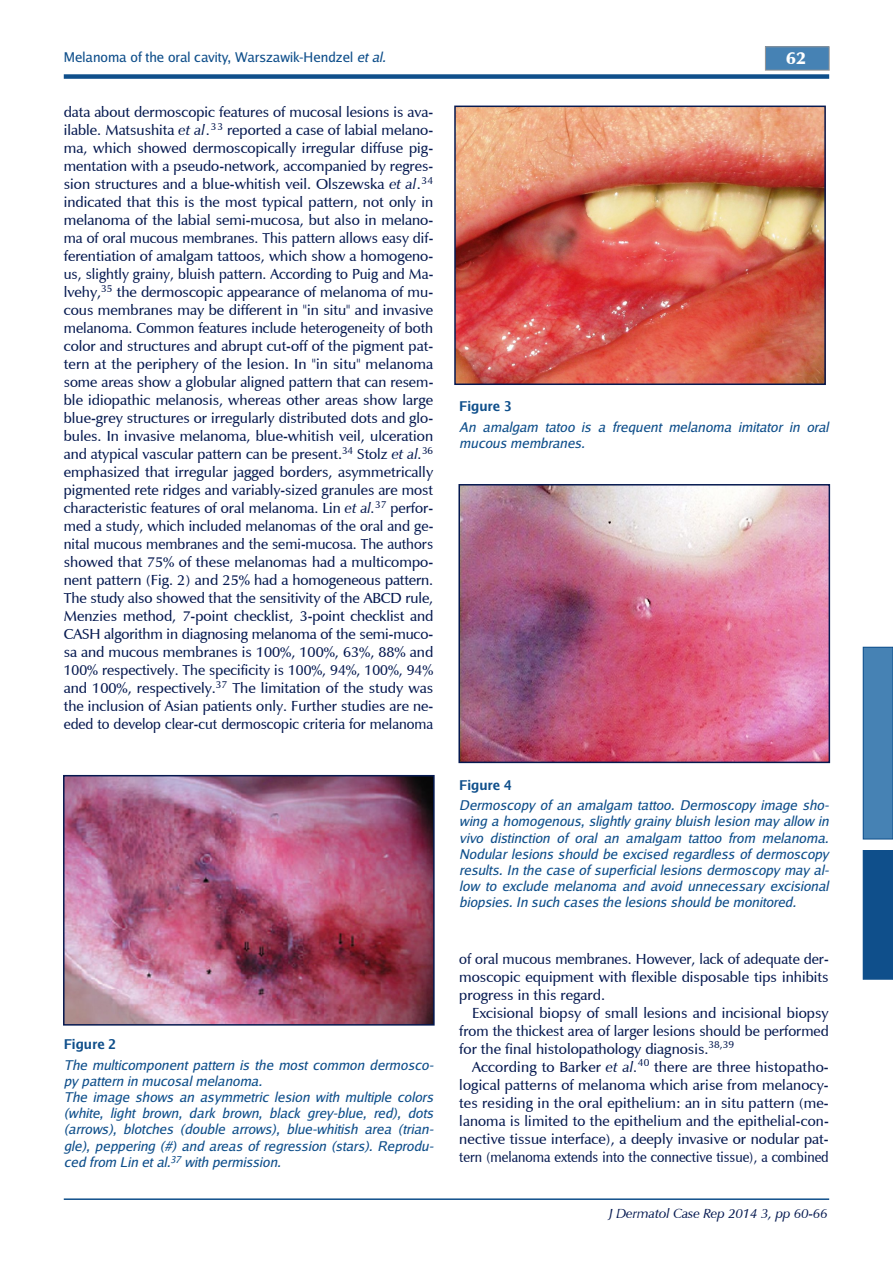
<style>
.page{position:relative;width:893px;height:1263px;background:#fff}
.page>*{position:absolute;margin:0;border:0;box-sizing:border-box;transform-origin:0 0}
.t1{font:700 18px "Mg Open Cosmetica";color:#fff}
.t2{font:15px/18px "Mg Open Cosmetica";color:#051950;text-align:justify}
.t3{font:italic 13.5px/16.2px "Luxi Sans";color:#0f4f8b}
.t4{font:13.5px "Luxi Sans";color:#0f4f8b}
.t5{font:italic 13.5px "Mg Open Cosmetica";color:#051950}
.t6{font:700 13.5px "Luxi Sans";color:#0f4f8b}
.s1{font-style:italic}
</style>
<div class="page">
<div style="left:64px;top:74px;width:765px;height:5px;background:#0f4f8b"></div>
<hr style="left:64px;top:1198px;width:765px;height:2px;background:#0f4f8b">
<div style="left:863px;top:850px;width:30px;height:129px;background:#0f4f8b"></div>
<div style="left:863px;top:647px;width:30px;height:192px;background:#4682b4"></div>
<div style="left:863px;top:647px;width:30px;height:192px;border:1px solid #0f4f8b"></div>
<div style="left:765px;top:47px;width:64px;height:23px;background:#4682b4"></div>
<div style="left:765px;top:47px;width:64px;height:23px;border:1px solid #969696"></div>
<img style="left:66px;top:778px;width:366px;height:244px">
<div style="left:63px;top:775px;width:372px;height:250px;border:2px solid #051950"></div>
<img style="left:457px;top:109px;width:366px;height:273px">
<div style="left:454px;top:106px;width:372px;height:279px;border:2px solid #051950"></div>
<img style="left:461px;top:487px;width:366px;height:273px">
<div style="left:458px;top:484px;width:372px;height:279px;border:2px solid #051950"></div>
<p class="t4" style="left:64px;top:52px;width:324px">Melanoma of the oral cavity, Warszawik-Hendzel <span class="s1">et al.</span></p>
<p class="t2" style="left:64px;top:104px;width:371px">data about dermoscopic features of mucosal lesions is ava&shy;ilable. Matsushita <span class="s1">et al</span>.<sup>33</sup> reported a case of labial melano&shy;ma, which showed dermoscopically irregular diffuse pig&shy;mentation with a pseudo-network, accompanied by regres&shy;sion structures and a blue-whitish veil. Olszewska <span class="s1">et al</span>.<sup>34 </sup>indicated that this is the most typical pattern, not only in melanoma of the labial semi-mucosa, but also in melano&shy;ma of oral mucous membranes. This pattern allows easy dif&shy;ferentiation of amalgam tattoos, which show a homogeno&shy;us, slightly grainy, bluish pattern. According to Puig and Ma&shy;lvehy,<sup>35</sup> the dermoscopic appearance of melanoma of mu&shy;cous membranes may be different in "in situ" and invasive melanoma. Common features include heterogeneity of both color and structures and abrupt cut-off of the pigment pat&shy;tern at the periphery of the lesion. In "in situ" melanoma some areas show a globular aligned pattern that can resem&shy;ble idiopathic melanosis, whereas other areas show large blue-grey structures or irregularly distributed dots and glo&shy;bules. In invasive melanoma, blue-whitish veil, ulceration and atypical vascular pattern can be present.<sup>34</sup> Stolz <span class="s1">et al.</span><sup>36 </sup>emphasized that irregular jagged borders, asymmetrically pigmented rete ridges and variably-sized granules are most characteristic features of oral melanoma. Lin <span class="s1">et al.</span><sup>37</sup> perfor&shy;med a study, which included melanomas of the oral and ge&shy;nital mucous membranes and the semi-mucosa. The authors showed that 75% of these melanomas had a multicompo&shy;nent pattern (Fig. 2) and 25% had a homogeneous pattern.<br>The study also showed that the sensitivity of the ABCD rule, Menzies method, 7-point checklist, 3-point checklist and CASH algorithm in diagnosing melanoma of the semi-muco&shy;sa and mucous membranes is 100%, 100%, 63%, 88% and 100% respectively. The specificity is 100%, 94%, 100%, 94% and 100%, respectively.<sup>37</sup> The limitation of the study was the inclusion of Asian patients only. Further studies are ne&shy;eded to develop clear-cut dermoscopic criteria for melanoma</p>
<p class="t6" style="left:64px;top:1039px;width:54px">Figure 2</p>
<p class="t3" style="left:64px;top:1058px;width:371px">The multicomponent pattern is the most common dermosco&shy;py pattern in mucosal melanoma.<br>The image shows an asymmetric lesion with multiple colors (white, light brown, dark brown, black grey-blue, red), dots (arrows), blotches (double arrows), blue-whitish area (trian&shy;gle), peppering (#) and areas of regression (stars). Reprodu&shy;ced from Lin et al.<sup>37</sup> with permission.</p>
<p class="t1" style="left:786px;top:47px;width:21px">62</p>
<p class="t6" style="left:459px;top:402px;width:54px">Figure 3</p>
<p class="t3" style="left:459px;top:420px;width:371px">An amalgam tatoo is a frequent melanoma imitator in oral mucous membranes.</p>
<p class="t6" style="left:459px;top:780px;width:54px">Figure 4</p>
<p class="t3" style="left:459px;top:799px;width:371px;text-align:justify">Dermoscopy of an amalgam tattoo. Dermoscopy image sho&shy;wing a homogenous, slightly grainy bluish lesion may allow in vivo distinction of oral an amalgam tattoo from melanoma.<br>Nodular lesions should be excised regardless of dermoscopy results. In the case of superficial lesions dermoscopy may al&shy;low to exclude melanoma and avoid unnecessary excisional biopsies. In such cases the lesions should be monitored.</p>
<p class="t2" style="left:459px;top:950px;width:371px">of oral mucous membranes. However, lack of adequate der&shy;moscopic equipment with flexible disposable tips inhibits progress in this regard.</p>
<p class="t2" style="left:459px;top:1004px;width:371px;text-indent:13px">Excisional biopsy of small lesions and incisional biopsy from the thickest area of larger lesions should be performed for the final histolopathology diagnosis.<sup>38,39</sup></p>
<p class="t2" style="left:459px;top:1058px;width:371px;text-indent:13px">According to Barker <span class="s1">et al.</span><sup>40</sup> there are three histopatho&shy;logical patterns of melanoma which arise from melanocy&shy;tes residing in the oral epithelium: an in situ pattern (me&shy;lanoma is limited to the epithelium and the epithelial-con&shy;nective tissue interface), a deeply invasive or nodular pat&shy;tern (melanoma extends into the connective tissue), a combined</p>
<p class="t5" style="left:609px;top:1205px;width:220px">J Dermatol Case Rep 2014 3, pp 60-66</p>
</div>
